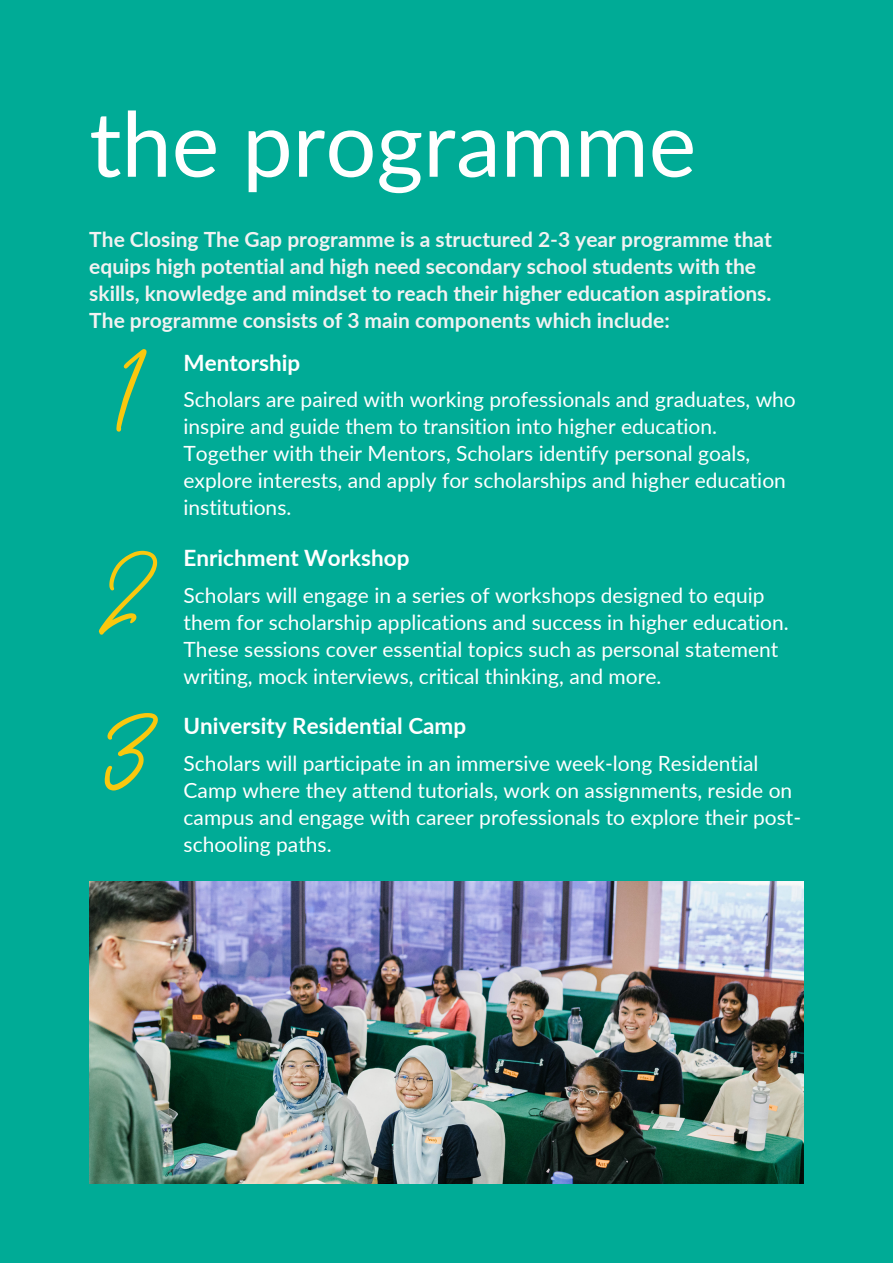
<style>
.page{position:relative;width:893px;height:1264px;background:#fff}
.page>*{position:absolute;margin:0;border:0;box-sizing:border-box;transform-origin:0 0}
.t1{font:112.35px "Suluscript";color:#f9c80e}
.t2{font:89.85px "Lato";color:#fff}
.t3{font:700 22.5px "Lato";color:#fff}
.t4{font:21px/27px "Lato";color:#fff}
.t5{font:700 21px/27px "Lato";color:#f2f2f2}
</style>
<div class="page">
<div style="left:0;top:0;width:892px;height:1262px;background:#00ab96"></div>
<img style="left:89px;top:881px;width:714px;height:302px">
<p class="t2" style="left:89px;top:88px;width:608px">the programme</p>
<p class="t5" style="left:89px;top:225px;width:684px">The Closing The Gap programme is a structured 2-3 year programme that equips high potential and high need secondary school students with the skills, knowledge and mindset to reach their higher education aspirations.<br>The programme consists of 3 main components which include:</p>
<p class="t1" style="left:117px;top:315px;width:21px">1</p>
<p class="t1" style="left:99px;top:511px;width:55px">2</p>
<p class="t1" style="left:106px;top:679px;width:43px">3</p>
<p class="t3" style="left:183px;top:348px;width:118px">Mentorship</p>
<p class="t4" style="left:183px;top:386px;width:613px">Scholars are paired with working professionals and graduates, who inspire and guide them to transition into higher education.<br>Together with their Mentors, Scholars identify personal goals, explore interests, and apply for scholarships and higher education institutions.</p>
<p class="t3" style="left:183px;top:543px;width:227px">Enrichment Workshop</p>
<p class="t4" style="left:183px;top:581px;width:606px">Scholars will engage in a series of workshops designed to equip them for scholarship applications and success in higher education.<br>These sessions cover essential topics such as personal statement writing, mock interviews, critical thinking, and more.</p>
<p class="t3" style="left:183px;top:712px;width:284px">University Residential Camp</p>
<p class="t4" style="left:183px;top:749px;width:619px">Scholars will participate in an immersive week-long Residential Camp where they attend tutorials, work on assignments, reside on campus and engage with career professionals to explore their post&shy;schooling paths.</p>
</div>
